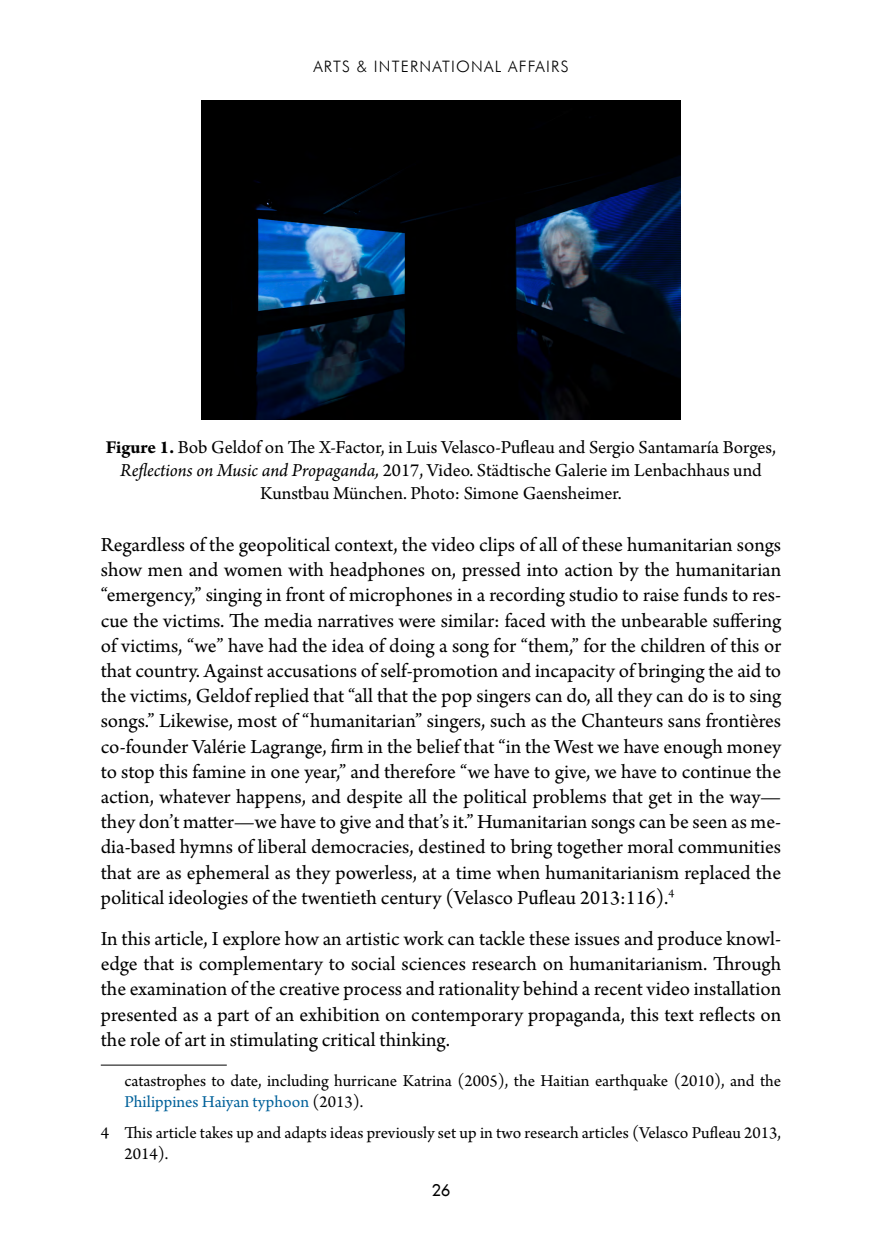
<style>
.page{position:relative;width:882px;height:1260px;background:#fff}
.page>*{position:absolute;margin:0;border:0;box-sizing:border-box;transform-origin:0 0}
.t1{font:21px/25.2px "Arno Pro";color:#000;text-align:justify}
.t2{font:19.25px/23.1px "Arno Pro";letter-spacing:-.005em;color:#000;text-align:center}
.t3{font:17.5px/21px "Arno Pro";color:#000}
.t4{font:300 15.75px "Futura BT";letter-spacing:.075em;color:#000}
.t5{font:15.75px "Futura LT";color:#000}
.s1{font-weight:700}
.s2{font-style:italic}
.s3{color:#00619a}
</style>
<div class="page">
<hr style="left:101px;top:1065px;width:126px;height:1px;background:#000">
<img style="left:201px;top:101px;width:480px;height:319px">
<p class="t4" style="left:313px;top:57px;width:257px">ARTS &amp; INTERNATIONAL AFFAIRS</p>
<p class="t2" style="left:106px;top:437px;width:672px"><span class="s1">Figure 1.</span> Bob Geldof on The X-Factor, in Luis Velasco-Pufleau and Sergio Santamaría Borges,<br><span class="s2">Reflections on Music and Propaganda,</span> 2017, Video. Städtische Galerie im Lenbachhaus und<br>Kunstbau München. Photo: Simone Gaensheimer.</p>
<p class="t1" style="left:101px;top:533px;width:682px">Regardless of the geopolitical context, the video clips of all of these humanitarian songs show men and women with headphones on, pressed into action by the humanitarian “emergency,” singing in front of microphones in a recording studio to raise funds to res&shy;cue the victims. The media narratives were similar: faced with the unbearable suffering of victims, “we” have had the idea of doing a song for “them,” for the children of this or that country. Against accusations of self-promotion and incapacity of bringing the aid to the victims, Geldof replied that “all that the pop singers can do, all they can do is to sing songs.” Likewise, most of “humanitarian” singers, such as the Chanteurs sans frontières co-founder Valérie Lagrange, firm in the belief that “in the West we have enough money to stop this famine in one year,” and therefore “we have to give, we have to continue the action, whatever happens, and despite all the political problems that get in the way— they don’t matter—we have to give and that’s it.” Humanitarian songs can be seen as me&shy;dia-based hymns of liberal democracies, destined to bring together moral communities that are as ephemeral as they powerless, at a time when humanitarianism replaced the political ideologies of the twentieth century (Velasco Pufleau 2013:116).<sup>4</sup></p>
<p class="t1" style="left:101px;top:927px;width:682px">In this article, I explore how an artistic work can tackle these issues and produce knowl&shy;edge that is complementary to social sciences research on humanitarianism. Through the examination of the creative process and rationality behind a recent video installation presented as a part of an exhibition on contemporary propaganda, this text reflects on the role of art in stimulating critical thinking.</p>
<p class="t3" style="left:124px;top:1071px;width:658px">catastrophes to date, including hurricane Katrina (2005), the Haitian earthquake (2010), and the<br><span class="s3">Philippines Haiyan typhoon</span> (2013).</p>
<p class="t3" style="left:124px;top:1123px;width:658px;text-indent:-24px">4 This article takes up and adapts ideas previously set up in two research articles (Velasco Pufleau 2013,<br>2014).</p>
<p class="t5" style="left:432px;top:1180px;width:20px">26</p>
</div>
